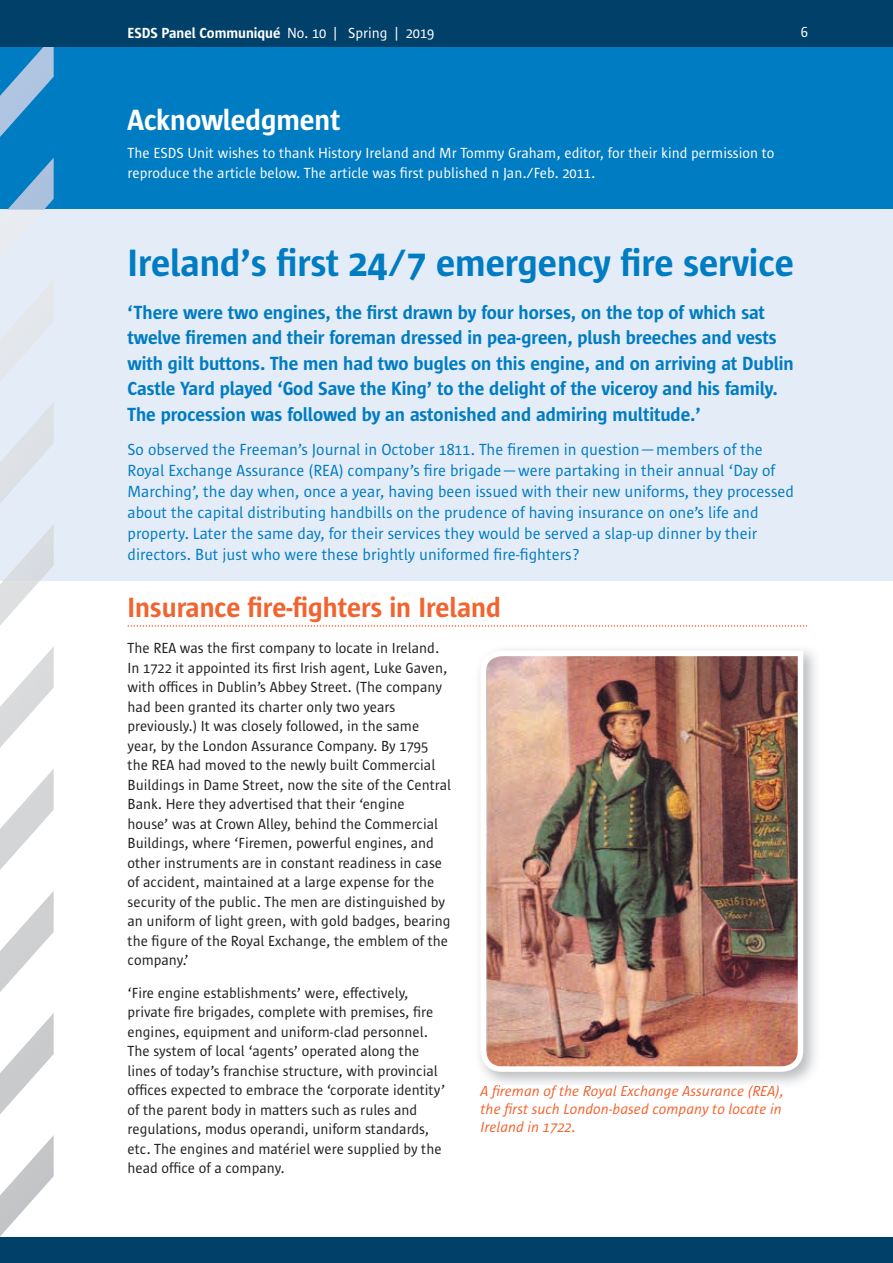
<style>
.page{position:relative;width:893px;height:1263px;background:#fff}
.page>*{position:absolute;margin:0;border:0;box-sizing:border-box;transform-origin:0 0}
.t1{font:600 39px "Sun Sans";color:#007cc2}
.t2{font:600 30px "Sun Sans";color:#fff}
.t3{font:600 28.5px "Sun Sans";color:#f2642f}
.t4{font:600 19.5px/25.5px "Sun Sans";color:#007cc2}
.t5{font:16.5px/21px "Sun Sans";color:#007cc2}
.t6{font:15px/19.5px "Sun Sans";color:#231f20}
.t7{font:15px/19.5px "Sun Sans";color:#fff}
.t8{font:italic 15px/18px "Sun Sans";color:#f2642f}
.t9{font:600 15px "Sun Sans";color:#fff}
.s1{font-weight:400}
</style>
<div class="page">
<div style="left:0;top:47px;width:893px;height:164px;background:#007cc2"></div>
<div style="left:0;top:210px;width:893px;height:371px;background:#e4ecf7"></div>
<svg style="left:0;top:47px;width:54px;height:163px"></svg>
<svg style="left:0;top:282px;width:53px;height:98px"></svg>
<svg style="left:0;top:403px;width:54px;height:100px"></svg>
<svg style="left:0;top:525px;width:54px;height:100px"></svg>
<svg style="left:0;top:647px;width:54px;height:589px"></svg>
<div style="left:0;top:1237px;width:893px;height:26px;background:#004069"></div>
<div style="left:0;top:0;width:893px;height:47px;background:#004069"></div>
<svg style="left:128px;top:625px;width:679px;height:2px"></svg>
<img style="left:485px;top:649px;width:330px;height:435px">
<img style="left:483px;top:1085px;width:296px;height:3px">
<img style="left:480px;top:651px;width:323px;height:421px">
<p class="t9" style="left:128px;top:25px;width:308px">ESDS Panel Communiqué <span class="s1">No. 10 | Spring | 2019</span></p>
<p class="t7" style="left:801px;top:23px;width:9px">6</p>
<h2 class="t2" style="left:128px;top:104px;width:214px">Acknowledgment</h2>
<p class="t7" style="left:128px;top:144px;width:648px">The ESDS Unit wishes to thank History Ireland and Mr Tommy Graham, editor, for their kind permission to reproduce the article below. The article was first published n Jan./Feb. 2011.</p>
<h1 class="t1" style="left:128px;top:243px;width:668px">Ireland’s first 24/7 emergency fire service</h1>
<p class="t4" style="left:128px;top:300px;width:668px">‘There were two engines, the first drawn by four horses, on the top of which sat twelve firemen and their foreman dressed in pea-green, plush breeches and vests with gilt buttons. The men had two bugles on this engine, and on arriving at Dublin Castle Yard played ‘God Save the King’ to the delight of the viceroy and his family.<br>The procession was followed by an astonished and admiring multitude.’</p>
<p class="t5" style="left:128px;top:439px;width:668px">So observed the Freeman’s Journal in October 1811. The firemen in question—members of the Royal Exchange Assurance (REA) company’s fire brigade—were partaking in their annual ‘Day of Marching’, the day when, once a year, having been issued with their new uniforms, they processed about the capital distributing handbills on the prudence of having insurance on one’s life and property. Later the same day, for their services they would be served a slap-up dinner by their directors. But just who were these brightly uniformed fire-fighters?</p>
<h3 class="t3" style="left:128px;top:592px;width:375px">Insurance fire-fighters in Ireland</h3>
<p class="t6" style="left:128px;top:639px;width:325px">The REA was the first company to locate in Ireland.<br>In 1722 it appointed its first Irish agent, Luke Gaven, with offices in Dublin’s Abbey Street. (The company had been granted its charter only two years previously.) It was closely followed, in the same year, by the London Assurance Company. By 1795 the REA had moved to the newly built Commercial Buildings in Dame Street, now the site of the Central Bank. Here they advertised that their ‘engine<br>house’ was at Crown Alley, behind the Commercial Buildings, where ‘Firemen, powerful engines, and other instruments are in constant readiness in case of accident, maintained at a large expense for the security of the public. The men are distinguished by an uniform of light green, with gold badges, bearing the figure of the Royal Exchange, the emblem of the company.’</p>
<p class="t6" style="left:128px;top:983px;width:319px">‘Fire engine establishments’ were, effectively, private fire brigades, complete with premises, fire engines, equipment and uniform-clad personnel.<br>The system of local ‘agents’ operated along the lines of today’s franchise structure, with provincial offices expected to embrace the ‘corporate identity’ of the parent body in matters such as rules and regulations, modus operandi, uniform standards, etc. The engines and matériel were supplied by the head office of a company.</p>
<p class="t8" style="left:480px;top:1082px;width:306px">A fireman ofthe Royal Exchange Assurance (REA), the first such London-based company to locate in<br>Ireland in 1722.</p>
</div>
